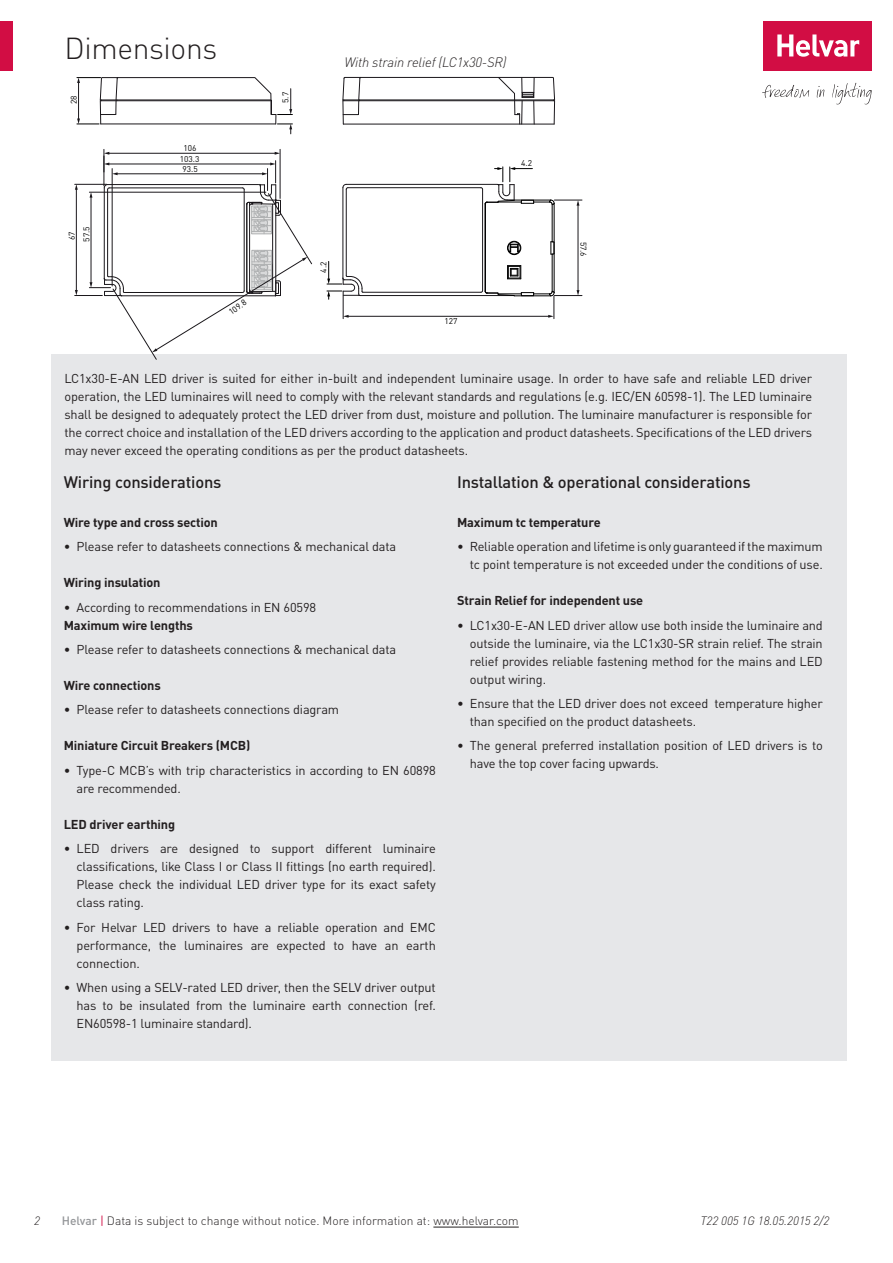
<style>
.page{position:relative;width:893px;height:1263px;background:#fff}
.page>*{position:absolute;margin:0;border:0;box-sizing:border-box;transform-origin:0 0}
.HELVAR_Small_Heading{font:300 30px "DIN Pro";letter-spacing:-.01em;color:#231f20}
.Data_subheads{font:500 16.5px "DIN Pro";letter-spacing:-.01em;color:#231f20}
.HELVAR_captions{font:italic 300 13.5px "DIN Pro";letter-spacing:-.01em;color:#231f20}
.Data_bread{font:12.75px/18px "DIN Pro";letter-spacing:-.01em;color:#231f20;text-align:justify}
.Data_bread-2{font:700 12.75px "DIN Pro";letter-spacing:-.01em;color:#231f20}
.t1{font:300 12px "DIN Pro";color:#231f20}
.Documnetn_number{font:italic 300 12px "DIN Pro";color:#231f20}
.t2{font:8.25px/10.2px "DIN Pro";color:#000;text-align:center}
.s1{font-weight:500;color:#939598}
.s2{font-weight:400;color:#d20d44}
</style>
<div class="page">
<div style="left:763px;top:21px;width:109px;height:50px;background:#d20d44"></div>
<svg style="left:777px;top:34px;width:82px;height:23px"></svg>
<div style="left:0;top:21px;width:13px;height:50px;background:#d20d44"></div>
<svg style="left:762px;top:83px;width:110px;height:21px"></svg>
<hr style="left:433px;top:1227px;width:86px;height:1px;background:#231f20">
<div style="left:51px;top:354px;width:795px;height:706px;background:#e6e7e9"></div>
<hr style="left:346px;top:184px;width:151px;height:1px;background:#1a171b">
<hr style="left:348px;top:187px;width:133px;height:1px;background:#1a171b">
<hr style="left:482px;top:189px;width:1px;height:102px;background:#1a171b">
<hr style="left:363px;top:292px;width:118px;height:1px;background:#1a171b">
<hr style="left:360px;top:295px;width:154px;height:1px;background:#1a171b">
<hr style="left:346px;top:189px;width:1px;height:87px;background:#1a171b">
<hr style="left:343px;top:188px;width:1px;height:90px;background:#1a171b">
<svg style="left:342px;top:184px;width:6px;height:6px"></svg>
<svg style="left:552px;top:77px;width:3px;height:47px"></svg>
<hr style="left:345px;top:77px;width:208px;height:1px;background:#1a171b">
<hr style="left:343px;top:100px;width:212px;height:1px;background:#1a171b">
<svg style="left:498px;top:77px;width:36px;height:47px"></svg>
<hr style="left:343px;top:124px;width:211px;height:1px;background:#1a171b">
<svg style="left:342px;top:77px;width:19px;height:47px"></svg>
<hr style="left:348px;top:316px;width:201px;height:1px;background:#1a171b">
<svg style="left:327px;top:261px;width:36px;height:58px"></svg>
<hr style="left:578px;top:205px;width:1px;height:86px;background:#1a171b">
<hr style="left:485px;top:204px;width:1px;height:87px;background:#000">
<hr style="left:552px;top:205px;width:1px;height:37px;background:#000">
<hr style="left:552px;top:254px;width:1px;height:37px;background:#000">
<svg style="left:507px;top:265px;width:15px;height:15px"></svg>
<svg style="left:507px;top:241px;width:14px;height:14px"></svg>
<hr style="left:554px;top:203px;width:1px;height:89px;background:#000">
<svg style="left:551px;top:242px;width:4px;height:13px"></svg>
<svg style="left:480px;top:290px;width:102px;height:29px"></svg>
<svg style="left:77px;top:77px;width:215px;height:58px"></svg>
<svg style="left:480px;top:167px;width:102px;height:39px"></svg>
<svg style="left:75px;top:149px;width:237px;height:211px"></svg>
<p class="HELVAR_Small_Heading" style="left:64px;top:25px;width:154px">Dimensions</p>
<p class="t2" style="left:68px;top:104px;width:10px;rotate:-90deg">28</p>
<p class="t2" style="left:280px;top:103px;width:12px;rotate:-90deg">5.7</p>
<p class="t2" style="left:183px;top:142px;width:15px">106</p>
<p class="t2" style="left:64px;top:242px;width:17px;line-height:14.7px;text-align:left;rotate:-90deg">67<br>57.5</p>
<p class="t2" style="left:180px;top:153px;width:21px">103.3<br>93.5</p>
<p class="t2" style="left:226px;top:308px;width:21px;rotate:-36deg">109.8</p>
<p class="HELVAR_captions" style="left:344px;top:51px;width:164px">With strain relief (LC1x30-SR)</p>
<p class="t2" style="left:521px;top:157px;width:12px">4.2</p>
<p class="t2" style="left:317px;top:273px;width:12px;rotate:-90deg">4.2</p>
<p class="t2" style="left:445px;top:315px;width:15px">127</p>
<p class="t2" style="left:589px;top:242px;width:17px;rotate:90deg">57.6</p>
<p class="Data_bread" style="left:64px;top:368px;width:749px">LC1x30-E-AN LED driver is suited for either in-built and independent luminaire usage. In order to have safe and reliable LED driver operation, the LED luminaires will need to comply with the relevant standards and regulations (e.g. IEC/EN 60598-1). The LED luminaire shall be designed to adequately protect the LED driver from dust, moisture and pollution. The luminaire manufacturer is responsible for the correct choice and installation of the LED drivers according to the application and product datasheets. Specifications of the LED drivers may never exceed the operating conditions as per the product datasheets.</p>
<p class="Data_subheads" style="left:64px;top:468px;width:159px">Wiring considerations</p>
<p class="Data_bread-2" style="left:64px;top:512px;width:156px">Wire type and cross section</p>
<p class="Data_bread" style="left:64px;top:536px;width:334px">• Please refer to datasheets connections &amp; mechanical data</p>
<p class="Data_bread-2" style="left:64px;top:572px;width:98px">Wiring insulation</p>
<p class="Data_bread" style="left:64px;top:597px;width:254px">• According to recommendations in EN 60598</p>
<p class="Data_bread-2" style="left:64px;top:614px;width:131px">Maximum wire lengths</p>
<p class="Data_bread" style="left:64px;top:639px;width:334px">• Please refer to datasheets connections &amp; mechanical data</p>
<p class="Data_bread-2" style="left:64px;top:675px;width:99px">Wire connections</p>
<p class="Data_bread" style="left:64px;top:699px;width:277px">• Please refer to datasheets connections diagram</p>
<p class="Data_bread-2" style="left:64px;top:735px;width:188px">Miniature Circuit Breakers (MCB)</p>
<p class="Data_bread" style="left:77px;top:760px;width:361px;text-indent:-13px">• Type-C MCB’s with trip characteristics in according to EN 60898 are recommended.</p>
<p class="Data_bread-2" style="left:64px;top:813px;width:113px">LED driver earthing</p>
<p class="Data_bread" style="left:77px;top:838px;width:361px;text-indent:-13px">• LED drivers are designed to support different luminaire classifications, like Class I or Class II fittings (no earth required).<br>Please check the individual LED driver type for its exact safety class rating.</p>
<p class="Data_bread" style="left:77px;top:917px;width:361px;text-indent:-13px">• For Helvar LED drivers to have a reliable operation and EMC performance, the luminaires are expected to have an earth connection.</p>
<p class="Data_bread" style="left:77px;top:977px;width:361px;text-indent:-13px">• When using a SELV-rated LED driver, then the SELV driver output has to be insulated from the luminaire earth connection (ref.<br>EN60598-1 luminaire standard).</p>
<p class="Data_subheads" style="left:457px;top:468px;width:295px">Installation &amp; operational considerations</p>
<p class="Data_bread-2" style="left:457px;top:512px;width:145px">Maximum tc temperature</p>
<p class="Data_bread" style="left:457px;top:536px;width:367px;text-align:right">• Reliable operation and lifetime is only guaranteed if the maximum tc point temperature is not exceeded under the conditions of use.</p>
<p class="Data_bread-2" style="left:457px;top:590px;width:188px">Strain Relief for independent use</p>
<p class="Data_bread" style="left:470px;top:615px;width:354px;text-indent:-13px">• LC1x30-E-AN LED driver allow use both inside the luminaire and outside the luminaire, via the LC1x30-SR strain relief. The strain relief provides reliable fastening method for the mains and LED output wiring.</p>
<p class="Data_bread" style="left:470px;top:693px;width:354px;text-indent:-13px">• Ensure that the LED driver does not exceed temperature higher than specified on the product datasheets.</p>
<p class="Data_bread" style="left:470px;top:735px;width:354px;text-indent:-13px">• The general preferred installation position of LED drivers is to have the top cover facing upwards.</p>
<p class="Documnetn_number" style="left:34px;top:1212px;width:7px">2</p>
<p class="t1" style="left:62px;top:1212px;width:458px"><span class="s1">Helvar</span> <span class="s2">|</span> Data is subject to change without notice. More information at: www.helvar.com</p>
<p class="Documnetn_number" style="left:700px;top:1212px;width:130px">T22 005 1G 18.05.2015 2/2</p>
</div>
